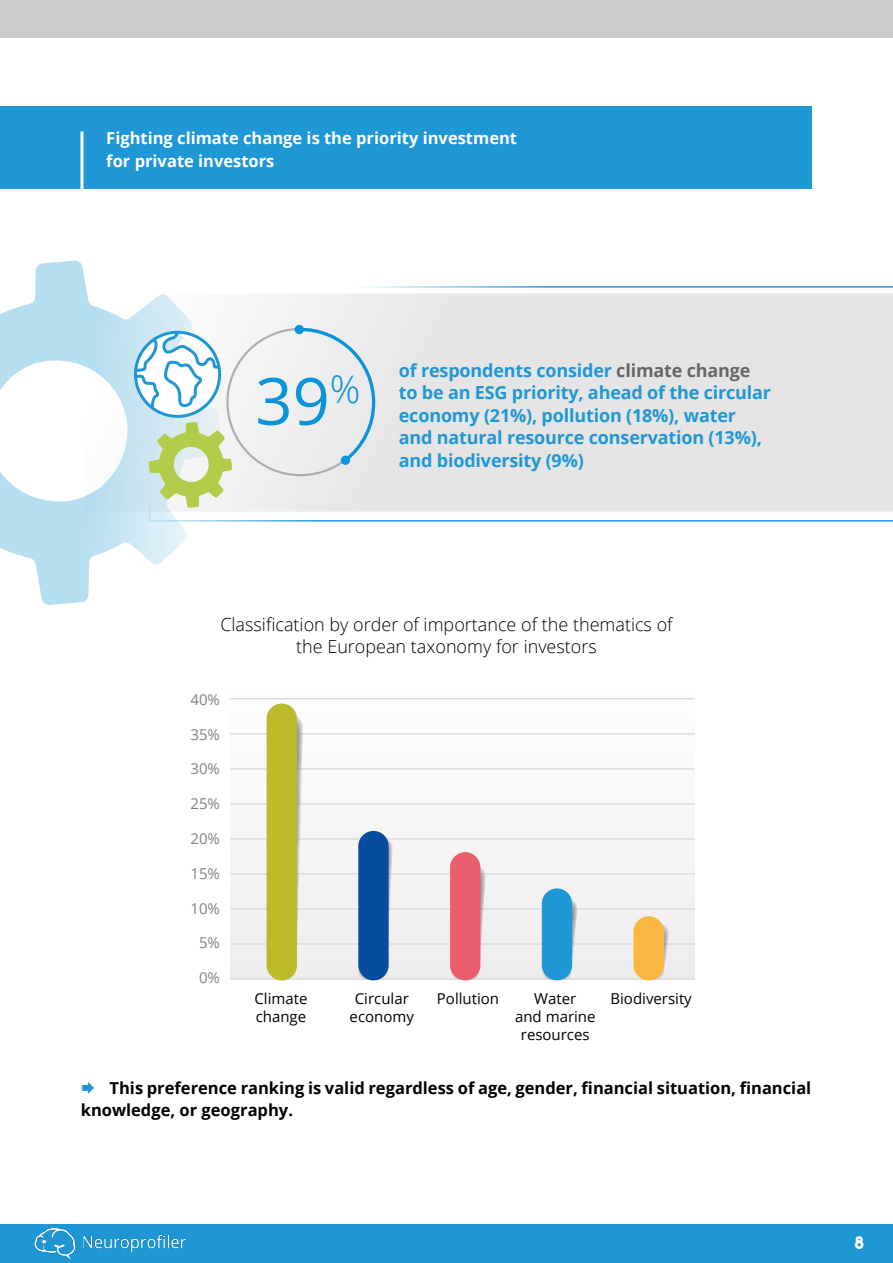
<style>
.page{position:relative;width:893px;height:1263px;background:#fff}
.page>*{position:absolute;margin:0;border:0;box-sizing:border-box;transform-origin:0 0}
.t1{font:65.25px "Open Sans";color:#0a94dc}
.t2{font:700 18px/22.5px "Open Sans";letter-spacing:-.01em;color:#1f97d4}
.t3{font:300 18px/22.5px "Open Sans";color:#000;text-align:center}
.t4{font:700 16.5px/22.5px "Open Sans";color:#000}
.t5{font:700 16.5px/22.5px "Open Sans";color:#fff}
.t6{font:16.5px "Lemon Milk";color:#fff}
.t7{font:15px/18px "Open Sans";color:#000;text-align:center}
.t8{font:15px "Open Sans";color:#828282}
.s1{color:#676768}
</style>
<div class="page">
<div style="left:0;top:1225px;width:893px;height:38px;background:#1f97d4"></div>
<img style="left:34px;top:1229px;width:42px;height:31px">
<img style="left:84px;top:1234px;width:102px;height:18px">
<div style="left:0;top:0;width:893px;height:38px;background:#cccbcb"></div>
<svg style="left:221px;top:286px;width:672px;height:236px"></svg>
<svg style="left:221px;top:293px;width:672px;height:219px;background:#e6e6e6"></svg>
<svg style="left:297px;top:326px;width:80px;height:139px;background:#e0e7eb"></svg>
<div style="left:341px;top:456px;width:9px;height:9px;background:#0a94dc;border-radius:50%"></div>
<div style="left:295px;top:325px;width:9px;height:9px;background:#0a94dc;border-radius:50%"></div>
<svg style="left:0;top:261px;width:221px;height:344px"></svg>
<svg style="left:131px;top:329px;width:101px;height:179px"></svg>
<div style="left:0;top:106px;width:811px;height:83px;background:#1f97d4"></div>
<hr style="left:81px;top:131px;width:3px;height:58px;background:#fff">
<div style="left:230px;top:684px;width:465px;height:296px;background:#f7f6f6"></div>
<hr style="left:230px;top:978px;width:465px;height:2px;background:#dcdcdb">
<hr style="left:230px;top:943px;width:465px;height:2px;background:#dcdcdb">
<hr style="left:230px;top:908px;width:465px;height:2px;background:#dcdcdb">
<hr style="left:230px;top:873px;width:465px;height:2px;background:#dcdcdb">
<hr style="left:230px;top:838px;width:465px;height:2px;background:#dcdcdb">
<hr style="left:230px;top:803px;width:465px;height:2px;background:#dcdcdb">
<hr style="left:230px;top:768px;width:465px;height:1px;background:#dcdcdb">
<hr style="left:230px;top:733px;width:465px;height:1px;background:#dcdcdb">
<hr style="left:230px;top:698px;width:465px;height:1px;background:#dcdcdb">
<svg style="left:358px;top:837px;width:35px;height:143px"></svg>
<svg style="left:452px;top:864px;width:34px;height:116px"></svg>
<svg style="left:543px;top:898px;width:34px;height:82px"></svg>
<svg style="left:639px;top:922px;width:30px;height:58px"></svg>
<svg style="left:269px;top:716px;width:34px;height:264px"></svg>
<div style="left:267px;top:703px;width:30px;height:277px;background:#bbbb2b;border-radius:15px"></div>
<div style="left:358px;top:831px;width:31px;height:149px;background:#074d9d;border-radius:15px"></div>
<div style="left:450px;top:852px;width:30px;height:128px;background:#e95f6d;border-radius:15px"></div>
<div style="left:542px;top:888px;width:30px;height:92px;background:#1f97d4;border-radius:15px"></div>
<div style="left:633px;top:916px;width:31px;height:64px;background:#fab73f;border-radius:15px"></div>
<p class="t5" style="left:106px;top:126px;width:412px">Fighting climate change is the priority investment for private investors</p>
<h1 class="t1" style="left:255px;top:356px;width:107px">39<sup>%</sup></h1>
<p class="t2" style="left:399px;top:358px;width:374px">of respondents consider <span class="s1">climate change </span>to be an ESG priority, ahead of the circular economy (21%), pollution (18%), water and natural resource conservation (13%), and biodiversity (9%)</p>
<p class="t3" style="left:220px;top:612px;width:454px">Classification by order of importance of the thematics of the European taxonomy for investors</p>
<p class="t8" style="left:190px;top:689px;width:31px">40%</p>
<p class="t8" style="left:190px;top:724px;width:31px">35%</p>
<p class="t8" style="left:190px;top:759px;width:31px">30%</p>
<p class="t8" style="left:190px;top:793px;width:31px">25%</p>
<p class="t8" style="left:190px;top:828px;width:31px">20%</p>
<p class="t8" style="left:190px;top:863px;width:31px">15%</p>
<p class="t8" style="left:190px;top:898px;width:31px">10%</p>
<p class="t8" style="left:199px;top:933px;width:22px">5%</p>
<p class="t8" style="left:199px;top:967px;width:22px">0%</p>
<p class="t7" style="left:254px;top:989px;width:55px;text-align:left">Climate change</p>
<p class="t7" style="left:350px;top:989px;width:66px">Circular economy</p>
<p class="t7" style="left:437px;top:989px;width:64px">Pollution</p>
<p class="t7" style="left:515px;top:989px;width:82px">Water<br>and marine resources</p>
<p class="t7" style="left:610px;top:989px;width:83px">Biodiversity</p>
<p class="t4" style="left:81px;top:1076px;width:732px;text-indent:29px">This preference ranking is valid regardless of age, gender, financial situation, financial knowledge, or geography.</p>
<p class="t6" style="left:855px;top:1231px;width:11px">8</p>
</div>
